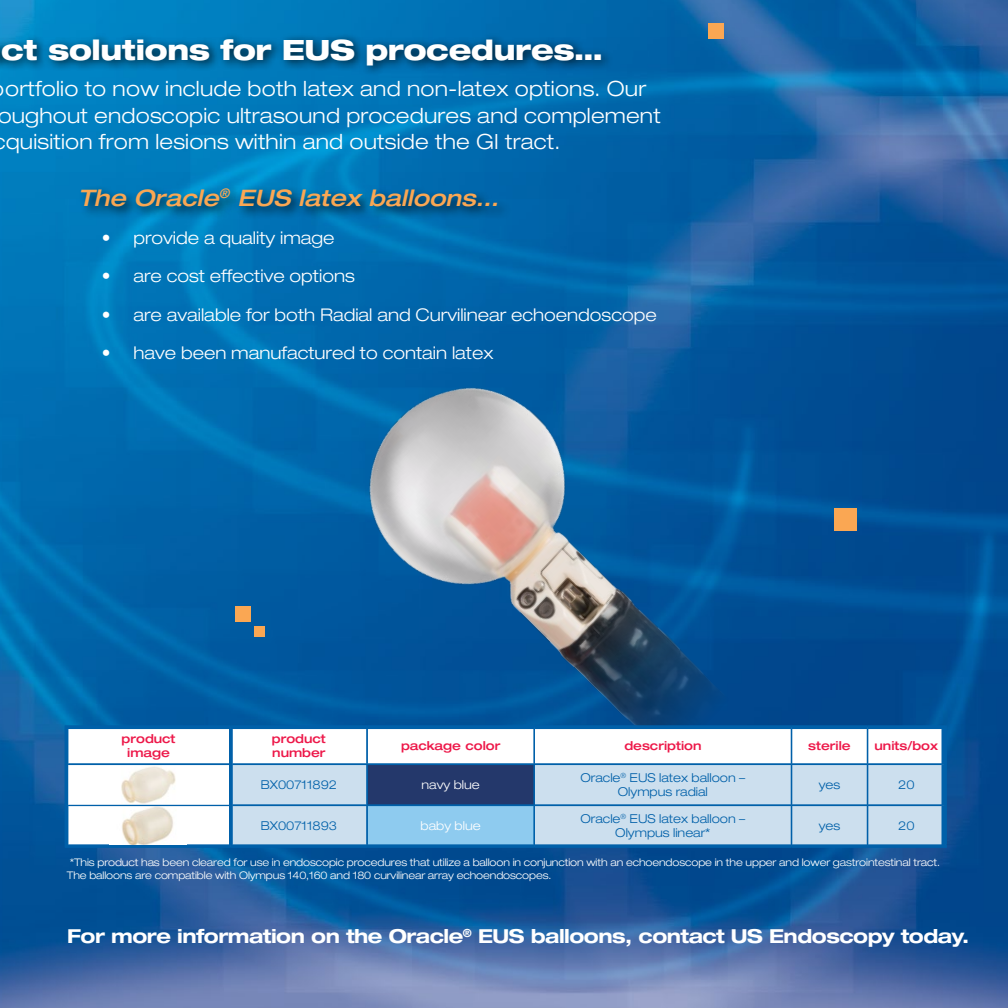
<style>
.page{position:relative;width:1008px;height:1008px;background:#fff}
.page>*{position:absolute;margin:0;border:0;box-sizing:border-box;transform-origin:0 0}
.t1{font:800 expanded 28px "Helvetica Neue LT Std";letter-spacing:-.01em;color:#fff}
.t2{font:italic 500 expanded 22.75px "Helvetica Neue LT Std";color:#faa753}
.t3{font:300 expanded 21px "Helvetica Neue LT Std";letter-spacing:.01em;color:#fff}
.t4{font:700 expanded 19.25px "Helvetica Neue LT Std";letter-spacing:-.025em;color:#fff}
.t5{font:300 expanded 17.5px "Helvetica Neue LT Std";color:#fff}
.t6{font:300 expanded 12.25px/14px "Helvetica Neue LT Std";color:#0060a9;text-align:center}
.t7{font:500 expanded 12.25px/14px "Helvetica Neue LT Std";color:#ed1849;text-align:center}
.t8{font:300 expanded 12.25px "Helvetica Neue LT Std";color:#fff}
.t9{font:300 expanded 10.5px/12.6px "Helvetica Neue LT Std";letter-spacing:-.01em;color:#fff}
</style>
<div class="page">
<img style="left:0;top:0;width:1008px;height:1008px">
<img style="left:0;top:404px;width:28px;height:350px">
<div style="left:0;top:32px;width:613px;height:46px;background:#000;opacity:.75"></div>
<div style="left:834px;top:508px;width:23px;height:22px;background:#faa753"></div>
<div style="left:709px;top:24px;width:15px;height:15px;background:#faa753"></div>
<div style="left:235px;top:606px;width:16px;height:16px;background:#faa753"></div>
<div style="left:254px;top:627px;width:11px;height:10px;background:#faa753"></div>
<img style="left:310px;top:334px;width:492px;height:392px">
<div style="left:78px;top:185px;width:434px;height:36px;background:#000;opacity:.75"></div>
<svg style="left:68px;top:729px;width:874px;height:34px"></svg>
<div style="left:233px;top:765px;width:709px;height:79px;background:#ccdfee"></div>
<div style="left:367px;top:764px;width:167px;height:41px;background:#24386b"></div>
<div style="left:66px;top:805px;width:165px;height:41px;background:#fff"></div>
<div style="left:367px;top:805px;width:167px;height:41px;background:#8ecbef"></div>
<hr style="left:68px;top:763px;width:161px;height:2px;background:#0060a9">
<hr style="left:233px;top:763px;width:134px;height:2px;background:#0060a9">
<hr style="left:367px;top:763px;width:167px;height:2px;background:#0060a9">
<hr style="left:68px;top:804px;width:161px;height:2px;background:#0060a9">
<hr style="left:233px;top:804px;width:134px;height:2px;background:#0060a9">
<hr style="left:367px;top:804px;width:167px;height:2px;background:#0060a9">
<hr style="left:534px;top:804px;width:258px;height:2px;background:#0060a9">
<hr style="left:792px;top:804px;width:76px;height:2px;background:#0060a9">
<hr style="left:868px;top:804px;width:75px;height:2px;background:#0060a9">
<hr style="left:534px;top:763px;width:258px;height:2px;background:#0060a9">
<hr style="left:792px;top:763px;width:76px;height:2px;background:#0060a9">
<hr style="left:868px;top:763px;width:75px;height:2px;background:#0060a9">
<hr style="left:868px;top:726px;width:79px;height:3px;background:#0060a9">
<hr style="left:943px;top:729px;width:4px;height:35px;background:#0060a9">
<hr style="left:943px;top:764px;width:4px;height:41px;background:#0060a9">
<hr style="left:943px;top:805px;width:4px;height:39px;background:#0060a9">
<svg style="left:65px;top:844px;width:166px;height:4px"></svg>
<svg style="left:231px;top:844px;width:136px;height:4px"></svg>
<svg style="left:367px;top:844px;width:167px;height:4px"></svg>
<svg style="left:534px;top:844px;width:258px;height:4px"></svg>
<svg style="left:792px;top:844px;width:76px;height:4px"></svg>
<svg style="left:868px;top:844px;width:79px;height:4px"></svg>
<div style="left:68px;top:765px;width:161px;height:39px;background:#fff"></div>
<img style="left:109px;top:765px;width:79px;height:39px">
<img style="left:110px;top:806px;width:77px;height:38px">
<hr style="left:366px;top:729px;width:2px;height:35px;background:#0060a9">
<hr style="left:534px;top:729px;width:1px;height:35px;background:#0060a9">
<hr style="left:791px;top:729px;width:1px;height:35px;background:#0060a9">
<hr style="left:867px;top:729px;width:1px;height:35px;background:#0060a9">
<hr style="left:366px;top:765px;width:2px;height:40px;background:#0060a9">
<hr style="left:791px;top:765px;width:1px;height:40px;background:#0060a9">
<hr style="left:867px;top:765px;width:1px;height:40px;background:#0060a9">
<hr style="left:366px;top:806px;width:2px;height:40px;background:#0060a9">
<hr style="left:791px;top:806px;width:1px;height:40px;background:#0060a9">
<hr style="left:867px;top:806px;width:1px;height:40px;background:#0060a9">
<hr style="left:65px;top:846px;width:166px;height:1px;background:#0060a9">
<hr style="left:231px;top:846px;width:136px;height:1px;background:#0060a9">
<hr style="left:367px;top:846px;width:167px;height:1px;background:#0060a9">
<hr style="left:534px;top:846px;width:258px;height:1px;background:#0060a9">
<hr style="left:792px;top:846px;width:76px;height:1px;background:#0060a9">
<hr style="left:868px;top:846px;width:77px;height:1px;background:#0060a9">
<svg style="left:229px;top:729px;width:4px;height:35px"></svg>
<svg style="left:229px;top:764px;width:4px;height:41px"></svg>
<svg style="left:229px;top:805px;width:4px;height:41px"></svg>
<hr style="left:534px;top:765px;width:1px;height:40px;background:#0060a9">
<hr style="left:534px;top:806px;width:1px;height:40px;background:#0060a9">
<hr style="left:65px;top:726px;width:166px;height:3px;background:#0060a9">
<hr style="left:65px;top:729px;width:3px;height:35px;background:#0060a9">
<hr style="left:231px;top:726px;width:136px;height:3px;background:#0060a9">
<hr style="left:367px;top:726px;width:167px;height:3px;background:#0060a9">
<hr style="left:534px;top:726px;width:258px;height:3px;background:#0060a9">
<hr style="left:792px;top:726px;width:76px;height:3px;background:#0060a9">
<hr style="left:942px;top:729px;width:3px;height:35px;background:#0060a9">
<hr style="left:65px;top:764px;width:3px;height:41px;background:#0060a9">
<hr style="left:942px;top:764px;width:3px;height:41px;background:#0060a9">
<hr style="left:65px;top:805px;width:3px;height:41px;background:#0060a9">
<hr style="left:942px;top:805px;width:3px;height:41px;background:#0060a9">
<h1 class="t1" style="left:1px;top:32px;width:603px">ct solutions for EUS procedures…</h1>
<h3 class="t3" style="left:5px;top:76px;width:642px">ortfolio to now include both latex and non-latex options. Our</h3>
<h3 class="t3" style="left:-3px;top:103px;width:665px">oughout endoscopic ultrasound procedures and complement</h3>
<h3 class="t3" style="left:6px;top:129px;width:556px">quisition from lesions within and outside the GI tract.</h3>
<h2 class="t2" style="left:78px;top:184px;width:422px">The Oracle<sup>®</sup> EUS latex balloons…</h2>
<h3 class="t5" style="left:102px;top:227px;width:234px">• provide a quality image</h3>
<h3 class="t5" style="left:102px;top:266px;width:254px">• are cost effective options</h3>
<h3 class="t5" style="left:102px;top:304px;width:556px">• are available for both Radial and Curvilinear echoendoscope</h3>
<h3 class="t5" style="left:102px;top:342px;width:393px">• have been manufactured to contain latex</h3>
<p class="t7" style="left:122px;top:731px;width:55px">product image</p>
<p class="t7" style="left:272px;top:731px;width:55px;text-align:left">product number</p>
<p class="t7" style="left:401px;top:738px;width:101px">package color</p>
<p class="t7" style="left:624px;top:738px;width:79px">description</p>
<p class="t7" style="left:808px;top:738px;width:44px">sterile</p>
<p class="t7" style="left:875px;top:738px;width:65px">units/box</p>
<p class="t6" style="left:261px;top:777px;width:78px">BX00711892</p>
<p class="t8" style="left:422px;top:777px;width:60px">navy blue</p>
<p class="t6" style="left:580px;top:770px;width:166px">Oracle<sup>®</sup> EUS latex balloon –<br>Olympus radial</p>
<p class="t6" style="left:819px;top:777px;width:23px">yes</p>
<p class="t6" style="left:898px;top:777px;width:18px">20</p>
<p class="t6" style="left:261px;top:818px;width:78px">BX00711893</p>
<p class="t8" style="left:421px;top:818px;width:62px">baby blue</p>
<p class="t6" style="left:580px;top:811px;width:166px">Oracle<sup>®</sup> EUS latex balloon –<br>Olympus linear*</p>
<p class="t6" style="left:819px;top:818px;width:23px">yes</p>
<p class="t6" style="left:898px;top:818px;width:18px">20</p>
<p class="t9" style="left:67px;top:856px;width:875px">*This product has been cleared for use in endoscopic procedures that utilize a balloon in conjunction with an echoendoscope in the upper and lower gastrointestinal tract.<br>The balloons are compatible with Olympus 140,160 and 180 curvilinear array echoendoscopes.</p>
<h3 class="t4" style="left:67px;top:924px;width:904px">For more information on the Oracle<sup>®</sup> EUS balloons, contact US Endoscopy today.</h3>
</div>
